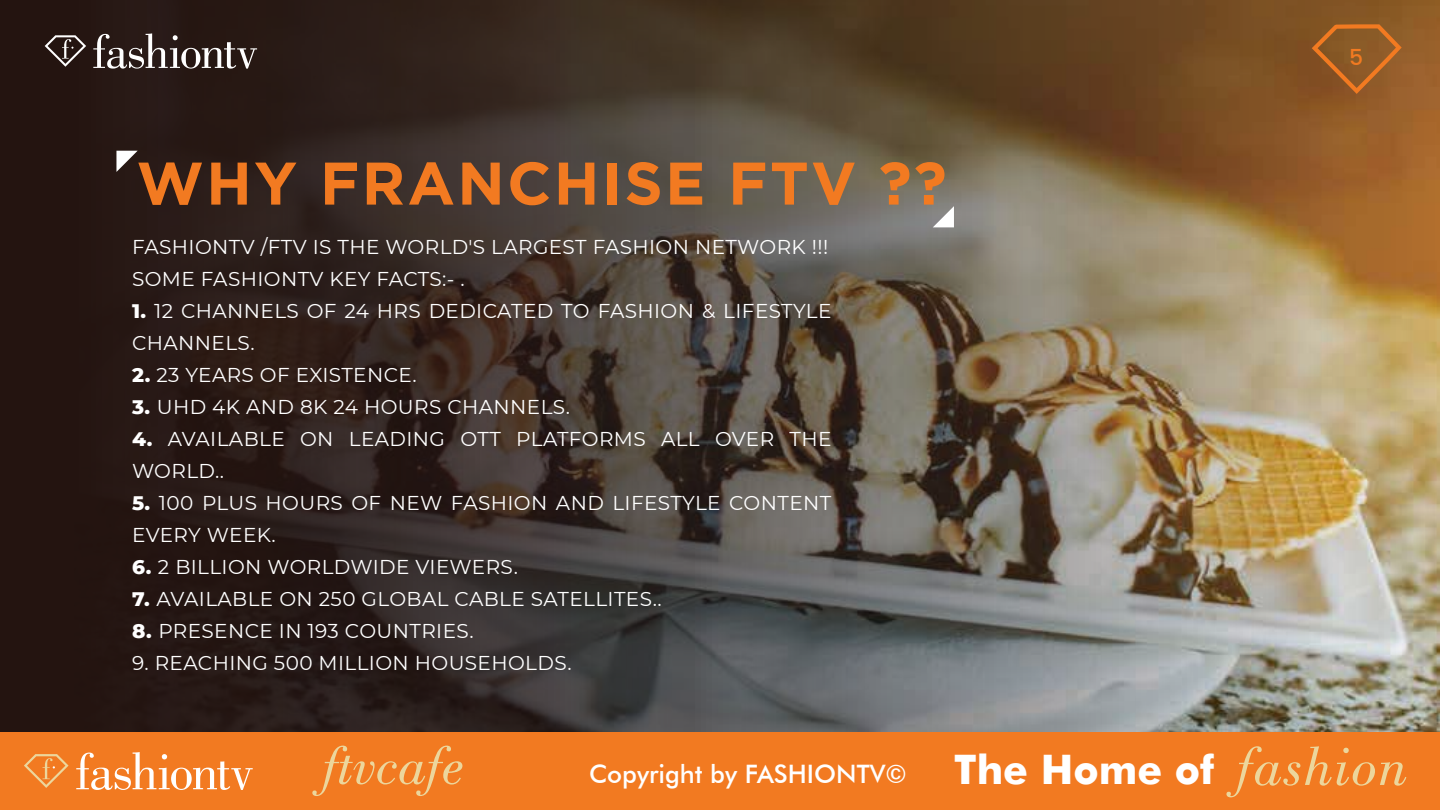
<style>
.page{position:relative;width:1440px;height:810px;background:#fff}
.page>*{position:absolute;margin:0;border:0;box-sizing:border-box;transform-origin:0 0}
.t1{font:700 60px "Gotham";letter-spacing:.04em;color:#f27a21}
.t2{font:italic 57.7px "Bodoni BT";color:#ecd69c}
.t3{font:500 25.4px "Futura BT";color:#fff}
.t4{font:500 22px "Poppins";color:#f27a21}
.t5{font:20px/32px "Montserrat";letter-spacing:.02em;color:#fff}
.s1{font-weight:800}
.s2{font-family:"Futura";font-weight:700;font-size:40.7px}
.s3{font-family:"Bodoni BT";font-weight:400;font-style:italic;font-size:58.4px;color:#ecd69c}
</style>
<div class="page">
<img style="left:0;top:0;width:1440px;height:732px">
<svg style="left:45px;top:35px;width:41px;height:32px"></svg>
<svg style="left:93px;top:33px;width:164px;height:36px"></svg>
<svg style="left:1312px;top:24px;width:90px;height:70px;background:#995c25"></svg>
<svg style="left:933px;top:206px;width:21px;height:21px"></svg>
<svg style="left:116px;top:151px;width:22px;height:21px"></svg>
<div style="left:0;top:732px;width:1440px;height:78px;background:#f27a21"></div>
<svg style="left:24px;top:754px;width:45px;height:34px"></svg>
<svg style="left:76px;top:752px;width:177px;height:38px"></svg>
<h1 class="t1" style="left:137px;top:149px;width:812px">WHY FRANCHISE FTV ??</h1>
<p class="t5" style="left:132px;top:230px;width:698px">FASHIONTV /FTV IS THE WORLD'S LARGEST FASHION NETWORK !!!<br>SOME FASHIONTV KEY FACTS:- .</p>
<p class="t5" style="left:132px;top:294px;width:701px"><span class="s1">1.</span> 12 CHANNELS OF 24 HRS DEDICATED TO FASHION &amp; LIFESTYLE<br>CHANNELS.</p>
<p class="t5" style="left:132px;top:358px;width:286px"><span class="s1">2.</span> 23 YEARS OF EXISTENCE.</p>
<p class="t5" style="left:132px;top:390px;width:439px"><span class="s1">3.</span> UHD 4K AND 8K 24 HOURS CHANNELS.</p>
<p class="t5" style="left:132px;top:422px;width:701px"><span class="s1">4.</span> AVAILABLE ON LEADING OTT PLATFORMS ALL OVER THE<br>WORLD..</p>
<p class="t5" style="left:132px;top:486px;width:701px"><span class="s1">5.</span> 100 PLUS HOURS OF NEW FASHION AND LIFESTYLE CONTENT<br>EVERY WEEK.</p>
<p class="t5" style="left:132px;top:550px;width:387px"><span class="s1">6.</span> 2 BILLION WORLDWIDE VIEWERS.</p>
<p class="t5" style="left:132px;top:582px;width:531px"><span class="s1">7.</span> AVAILABLE ON 250 GLOBAL CABLE SATELLITES..</p>
<p class="t5" style="left:132px;top:614px;width:343px"><span class="s1">8.</span> PRESENCE IN 193 COUNTRIES.</p>
<p class="t5" style="left:132px;top:646px;width:441px">9. REACHING 500 MILLION HOUSEHOLDS.</p>
<p class="t4" style="left:1349px;top:45px;width:16px">5</p>
<h2 class="t2" style="left:324px;top:730px;width:143px">ftvcafe</h2>
<p class="t3" style="left:589px;top:759px;width:821px">Copyright by FASHIONTV© <span class="s2">The Home of</span> <span class="s3">fashion</span></p>
</div>
